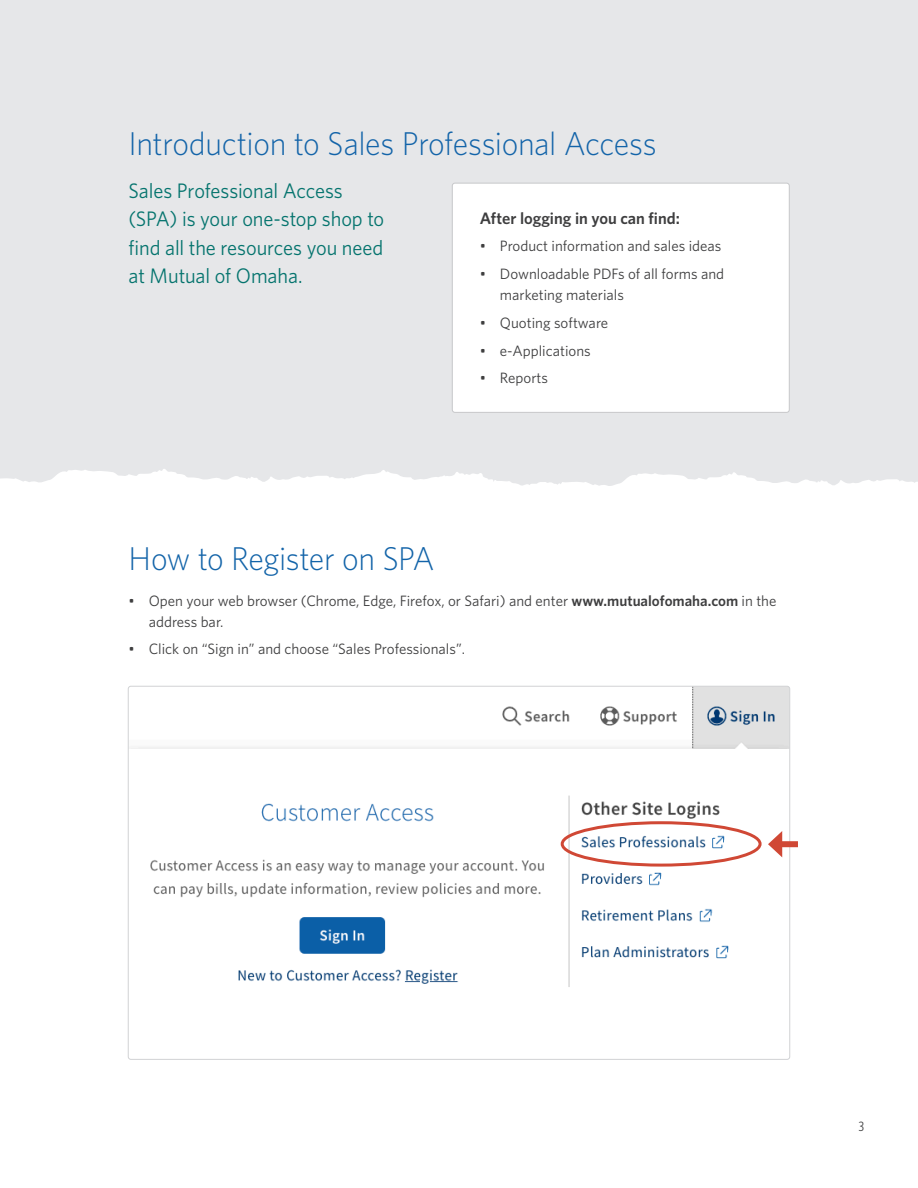
<style>
.page{position:relative;width:918px;height:1188px;background:#fff}
.page>*{position:absolute;margin:0;border:0;box-sizing:border-box;transform-origin:0 0}
._1_Section_Header{font:300 33px "Whitney";letter-spacing:-.015em;color:#1364a9}
._1_Intro{font:21px/28.5px "Whitney";letter-spacing:-.005em;color:#05746e}
._1_Body_Text_left{font:600 16.5px "Whitney";color:#3e3e3f}
.t1{font:15px/21px "Whitney";color:#3e3e3f}
.t2{font:13.5px "Whitney Condensed";color:#3e3e3f}
.s1{font-weight:600}
</style>
<div class="page">
<img style="left:130px;top:688px;width:658px;height:299px">
<div style="left:0;top:0;width:918px;height:486px;background:#e6e7e9"></div>
<div style="left:452px;top:183px;width:337px;height:229px;background:#fff;border-radius:3px"></div>
<div style="left:452px;top:183px;width:338px;height:230px;border:1px solid #c7c8ca;border-radius:3px"></div>
<div style="left:777px;top:841px;width:21px;height:6px;background:#d04835"></div>
<svg style="left:768px;top:831px;width:14px;height:26px"></svg>
<div style="left:561px;top:821px;width:201px;height:46px;border:3px solid #d04835;border-radius:50%"></div>
<p class="_1_Section_Header" style="left:129px;top:121px;width:530px">Introduction to Sales Professional Access</p>
<p class="_1_Intro" style="left:129px;top:176px;width:257px">Sales Professional Access (SPA) is your one-stop shop to find all the resources you need at Mutual of Omaha.</p>
<p class="_1_Body_Text_left" style="left:480px;top:207px;width:202px">After logging in you can find:</p>
<p class="t1" style="left:480px;top:235px;width:243px">• Product information and sales ideas</p>
<p class="t1" style="left:500px;top:263px;width:226px;text-indent:-20px">• Downloadable PDFs of all forms and marketing materials</p>
<p class="t1" style="left:480px;top:312px;width:130px">• Quoting software</p>
<p class="t1" style="left:480px;top:340px;width:113px">• e-Applications</p>
<p class="t1" style="left:480px;top:367px;width:70px">• Reports</p>
<p class="_1_Section_Header" style="left:129px;top:537px;width:308px">How to Register on SPA</p>
<p class="t1" style="left:149px;top:590px;width:629px;text-indent:-20px">• Open your web browser (Chrome, Edge, Firefox, or Safari) and enter <span class="s1">www.mutualofomaha.com</span> in the address bar.</p>
<p class="t1" style="left:129px;top:638px;width:338px">• Click on “Sign in” and choose “Sales Professionals”.</p>
<p class="t2" style="left:859px;top:1118px;width:7px">3</p>
</div>
